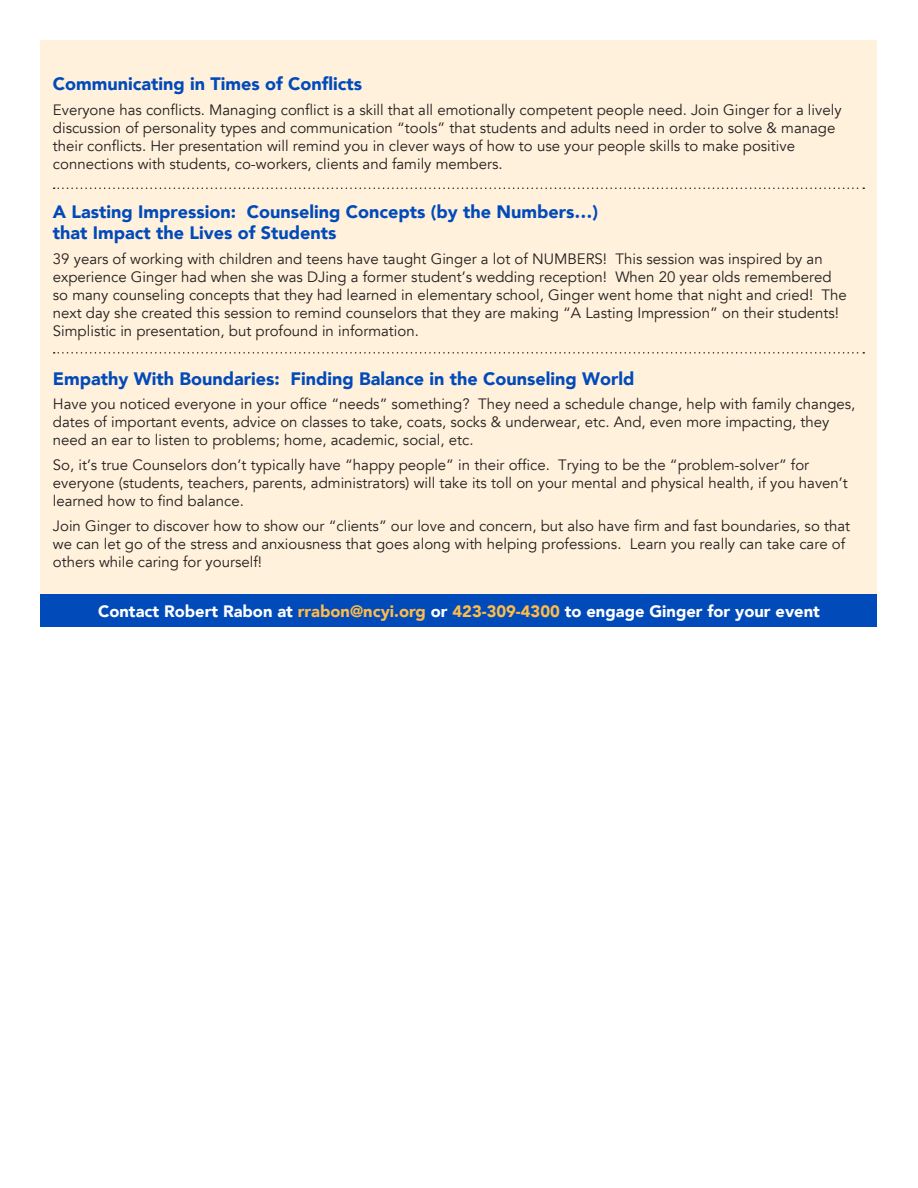
<style>
.page{position:relative;width:918px;height:1188px;background:#fff}
.page>*{position:absolute;margin:0;border:0;box-sizing:border-box;transform-origin:0 0}
.t1{font:900 18px/21.6px "Avenir";color:#004aba}
.t2{font:900 16.5px "Avenir";color:#fff}
.t3{font:15px/18px "Avenir";color:#231f20}
.s1{color:#fdbc4a}
</style>
<div class="page">
<div style="left:40px;top:40px;width:838px;height:569px;background:#fff1db"></div>
<svg style="left:54px;top:188px;width:810px;height:1px"></svg>
<svg style="left:54px;top:352px;width:810px;height:2px"></svg>
<div style="left:40px;top:594px;width:838px;height:33px;background:#004aba"></div>
<p class="t1" style="left:53px;top:73px;width:311px">Communicating in Times of Conflicts</p>
<p class="t3" style="left:53px;top:101px;width:790px">Everyone has conflicts. Managing conflict is a skill that all emotionally competent people need. Join Ginger for a lively discussion of personality types and communication “tools” that students and adults need in order to solve &amp; manage their conflicts. Her presentation will remind you in clever ways of how to use your people skills to make positive connections with students, co-workers, clients and family members.</p>
<p class="t1" style="left:53px;top:200px;width:547px">A Lasting Impression: Counseling Concepts (by the Numbers…) that Impact the Lives of Students</p>
<p class="t3" style="left:53px;top:250px;width:795px">39 years of working with children and teens have taught Ginger a lot of NUMBERS! This session was inspired by an experience Ginger had when she was DJing a former student’s wedding reception! When 20 year olds remembered so many counseling concepts that they had learned in elementary school, Ginger went home that night and cried! The next day she created this session to remind counselors that they are making “A Lasting Impression” on their students!<br>Simplistic in presentation, but profound in information.</p>
<p class="t1" style="left:53px;top:367px;width:583px">Empathy With Boundaries: Finding Balance in the Counseling World</p>
<p class="t3" style="left:53px;top:396px;width:804px">Have you noticed everyone in your office “needs” something? They need a schedule change, help with family changes, dates of important events, advice on classes to take, coats, socks &amp; underwear, etc. And, even more impacting, they need an ear to listen to problems; home, academic, social, etc.</p>
<p class="t3" style="left:53px;top:456px;width:796px">So, it’s true Counselors don’t typically have “happy people” in their office. Trying to be the “problem-solver” for everyone (students, teachers, parents, administrators) will take its toll on your mental and physical health, if you haven’t learned how to find balance.</p>
<p class="t3" style="left:53px;top:517px;width:799px">Join Ginger to discover how to show our “clients” our love and concern, but also have firm and fast boundaries, so that we can let go of the stress and anxiousness that goes along with helping professions. Learn you really can take care of others while caring for yourself!</p>
<p class="t2" style="left:98px;top:597px;width:723px">Contact Robert Rabon at <span class="s1">rrabon@ncyi.org</span> or <span class="s1">423-309-4300</span> to engage Ginger for your event</p>
</div>
